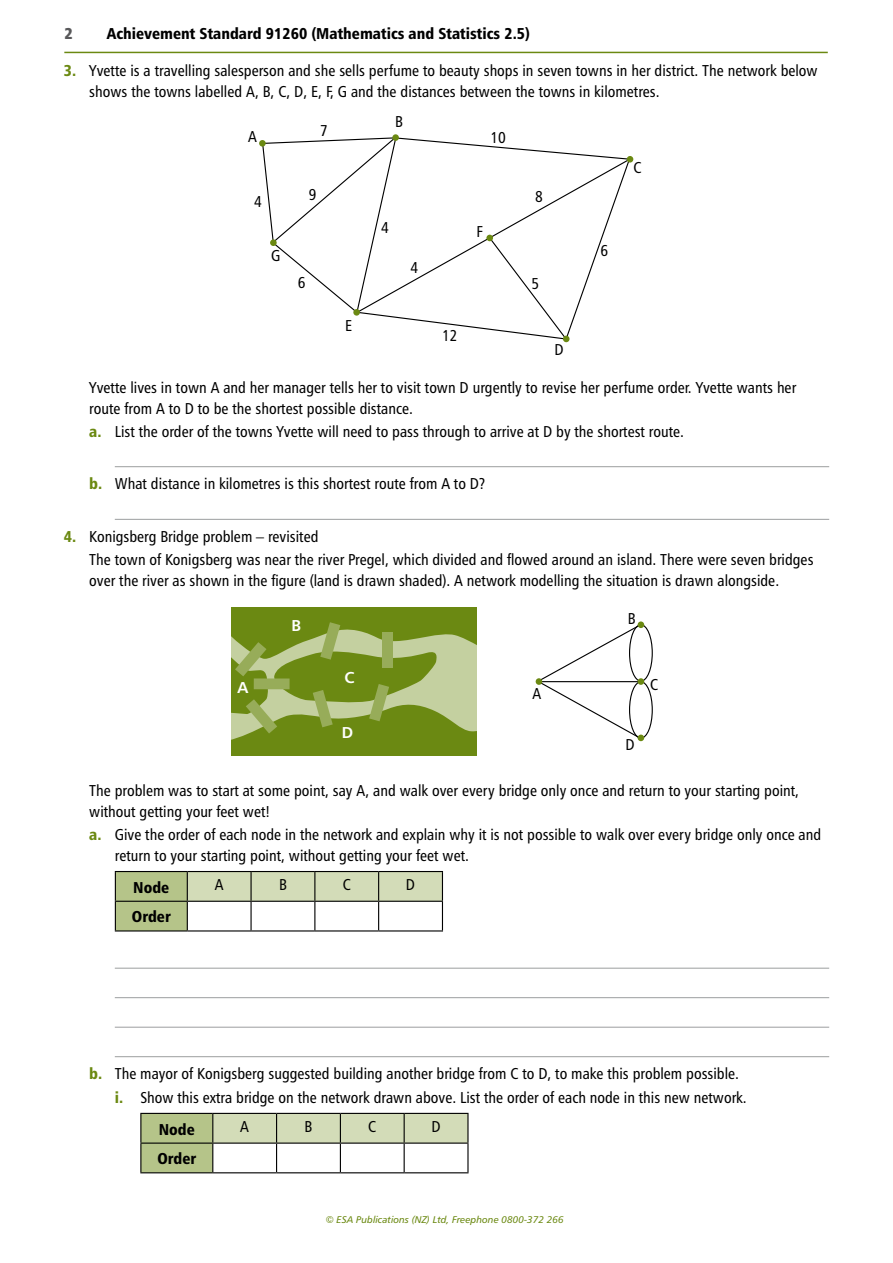
<style>
.page{position:relative;width:893px;height:1263px;background:#fff}
.page>*{position:absolute;margin:0;border:0;box-sizing:border-box;transform-origin:0 0}
.t1{font:15.75px/21px "Humanist 777 BT Roman Condensed B";color:#000}
.t2{font:15.75px "Humanist 777 BT Black Condensed B";color:#000}
.t3{font:15.75px "Humanist 777 BT Bold B";color:#fff}
.t4{font:15.75px "Humanist 777 BT Extra Black Cond B";color:#58585a}
.t5{font:9.75px "Humanist 777 BT Italic B";color:#6b8912}
.s1{font-family:"Humanist 777 BT Black Condensed B";color:#6b8912}
</style>
<div class="page">
<hr style="left:64px;top:52px;width:764px;height:1px;background:#6b8912">
<hr style="left:115px;top:466px;width:714px;height:1px;background:#9c9e9f">
<hr style="left:115px;top:519px;width:714px;height:1px;background:#9c9e9f">
<hr style="left:115px;top:968px;width:714px;height:1px;background:#9c9e9f">
<hr style="left:115px;top:997px;width:714px;height:1px;background:#9c9e9f">
<hr style="left:115px;top:1027px;width:714px;height:1px;background:#9c9e9f">
<hr style="left:115px;top:1056px;width:714px;height:1px;background:#9c9e9f">
<div style="left:259px;top:140px;width:7px;height:7px;background:#6b8912;border-radius:50%"></div>
<div style="left:627px;top:156px;width:6px;height:7px;background:#6b8912;border-radius:50%"></div>
<svg style="left:271px;top:136px;width:360px;height:206px"></svg>
<div style="left:270px;top:239px;width:7px;height:7px;background:#6b8912;border-radius:50%"></div>
<svg style="left:232px;top:607px;width:245px;height:148px;background:#869f3e"></svg>
<div style="left:254px;top:678px;width:36px;height:11px;background:#97ac59"></div>
<div style="left:629px;top:624px;width:24px;height:58px;border:1px solid #000;border-radius:50%"></div>
<div style="left:629px;top:681px;width:24px;height:58px;border:1px solid #000;border-radius:50%"></div>
<svg style="left:536px;top:623px;width:108px;height:118px"></svg>
<div style="left:536px;top:678px;width:6px;height:7px;background:#6b8912;border-radius:50%"></div>
<div style="left:638px;top:678px;width:6px;height:7px;background:#6b8912;border-radius:50%"></div>
<div style="left:638px;top:621px;width:6px;height:7px;background:#6b8912;border-radius:50%"></div>
<svg style="left:115px;top:871px;width:328px;height:60px"></svg>
<hr style="left:187px;top:901px;width:64px;height:1px;background:#000">
<hr style="left:251px;top:901px;width:64px;height:1px;background:#000">
<hr style="left:315px;top:901px;width:64px;height:1px;background:#000">
<hr style="left:379px;top:901px;width:64px;height:1px;background:#000">
<hr style="left:467px;top:1144px;width:2px;height:28px;background:#000">
<hr style="left:404px;top:1172px;width:65px;height:1px;background:#000">
<svg style="left:140px;top:1113px;width:328px;height:60px"></svg>
<hr style="left:277px;top:1113px;width:63px;height:1px;background:#000">
<hr style="left:340px;top:1113px;width:64px;height:1px;background:#000">
<hr style="left:404px;top:1113px;width:65px;height:1px;background:#000">
<hr style="left:467px;top:1114px;width:2px;height:28px;background:#000">
<hr style="left:213px;top:1142px;width:64px;height:2px;background:#000">
<hr style="left:277px;top:1142px;width:63px;height:2px;background:#000">
<hr style="left:340px;top:1142px;width:64px;height:2px;background:#000">
<hr style="left:404px;top:1142px;width:65px;height:2px;background:#000">
<p class="t4" style="left:64px;top:23px;width:10px">2</p>
<p class="t2" style="left:107px;top:23px;width:425px">Achievement Standard 91260 (Mathematics and Statistics 2.5)</p>
<p class="t1" style="left:89px;top:60px;width:730px;text-indent:-26px"><span class="s1">3.</span> Yvette is a travelling salesperson and she sells perfume to beauty shops in seven towns in her district. The network below shows the towns labelled A, B, C, D, E, F, G and the distances between the towns in kilometres.</p>
<p class="t1" style="left:248px;top:126px;width:10px">A</p>
<p class="t1" style="left:254px;top:191px;width:9px">4</p>
<p class="t1" style="left:271px;top:245px;width:11px">G</p>
<p class="t1" style="left:320px;top:120px;width:9px">7</p>
<p class="t1" style="left:309px;top:184px;width:9px">9</p>
<p class="t1" style="left:395px;top:111px;width:9px">B</p>
<p class="t1" style="left:381px;top:217px;width:9px">4</p>
<p class="t1" style="left:410px;top:257px;width:9px">4</p>
<p class="t1" style="left:491px;top:127px;width:17px">10</p>
<p class="t1" style="left:476px;top:220px;width:8px">F</p>
<p class="t1" style="left:535px;top:186px;width:9px">8</p>
<p class="t1" style="left:298px;top:272px;width:9px">6</p>
<p class="t1" style="left:532px;top:272px;width:9px">5</p>
<p class="t1" style="left:633px;top:157px;width:10px">C</p>
<p class="t1" style="left:601px;top:240px;width:9px">6</p>
<p class="t1" style="left:345px;top:314px;width:9px">E</p>
<p class="t1" style="left:442px;top:325px;width:17px">12</p>
<p class="t1" style="left:89px;top:376px;width:708px">Yvette lives in town A and her manager tells her to visit town D urgently to revise her perfume order. Yvette wants her route from A to D to be the shortest possible distance.</p>
<p class="t1" style="left:89px;top:420px;width:596px"><span class="s1">a.</span> List the order of the towns Yvette will need to pass through to arrive at D by the shortest route.</p>
<p class="t1" style="left:89px;top:473px;width:398px"><span class="s1">b.</span> What distance in kilometres is this shortest route from A to D?</p>
<p class="t1" style="left:554px;top:339px;width:11px">D</p>
<p class="t1" style="left:89px;top:525px;width:726px;line-height:23.1px;text-indent:-26px"><span class="s1">4.</span> Konigsberg Bridge problem – revisited<br>The town of Konigsberg was near the river Pregel, which divided and flowed around an island. There were seven bridges</p>
<p class="t1" style="left:89px;top:570px;width:691px">over the river as shown in the figure (land is drawn shaded). A network modelling the situation is drawn alongside.</p>
<p class="t3" style="left:292px;top:616px;width:11px">B</p>
<p class="t1" style="left:628px;top:608px;width:9px">B</p>
<p class="t3" style="left:345px;top:667px;width:12px">C</p>
<p class="t3" style="left:238px;top:678px;width:12px">A</p>
<p class="t1" style="left:650px;top:674px;width:10px">C</p>
<p class="t1" style="left:532px;top:683px;width:10px">A</p>
<p class="t3" style="left:342px;top:722px;width:13px">D</p>
<p class="t1" style="left:626px;top:733px;width:11px">D</p>
<p class="t1" style="left:89px;top:779px;width:711px">The problem was to start at some point, say A, and walk over every bridge only once and return to your starting point, without getting your feet wet!</p>
<p class="t1" style="left:115px;top:823px;width:708px;text-indent:-26px"><span class="s1">a.</span> Give the order of each node in the network and explain why it is not possible to walk over every bridge only once and return to your starting point, without getting your feet wet.</p>
<p class="t2" style="left:133px;top:877px;width:38px">Node</p>
<p class="t1" style="left:215px;top:874px;width:10px">A</p>
<p class="t1" style="left:279px;top:874px;width:9px">B</p>
<p class="t1" style="left:343px;top:874px;width:10px">C</p>
<p class="t1" style="left:406px;top:874px;width:11px">D</p>
<p class="t2" style="left:132px;top:907px;width:40px">Order</p>
<p class="t1" style="left:115px;top:1062px;width:633px;line-height:23.1px;text-indent:-26px"><span class="s1">b.</span> The mayor of Konigsberg suggested building another bridge from C to D, to make this problem possible. <span class="s1">i.</span> Show this extra bridge on the network drawn above. List the order of each node in this new network.</p>
<p class="t2" style="left:159px;top:1119px;width:38px">Node</p>
<p class="t1" style="left:240px;top:1116px;width:10px">A</p>
<p class="t1" style="left:305px;top:1116px;width:9px">B</p>
<p class="t1" style="left:368px;top:1116px;width:10px">C</p>
<p class="t1" style="left:431px;top:1116px;width:11px">D</p>
<p class="t2" style="left:157px;top:1149px;width:40px">Order</p>
<p class="t5" style="left:326px;top:1214px;width:239px">© ESA Publications (NZ) Ltd, Freephone 0800-372 266</p>
</div>
